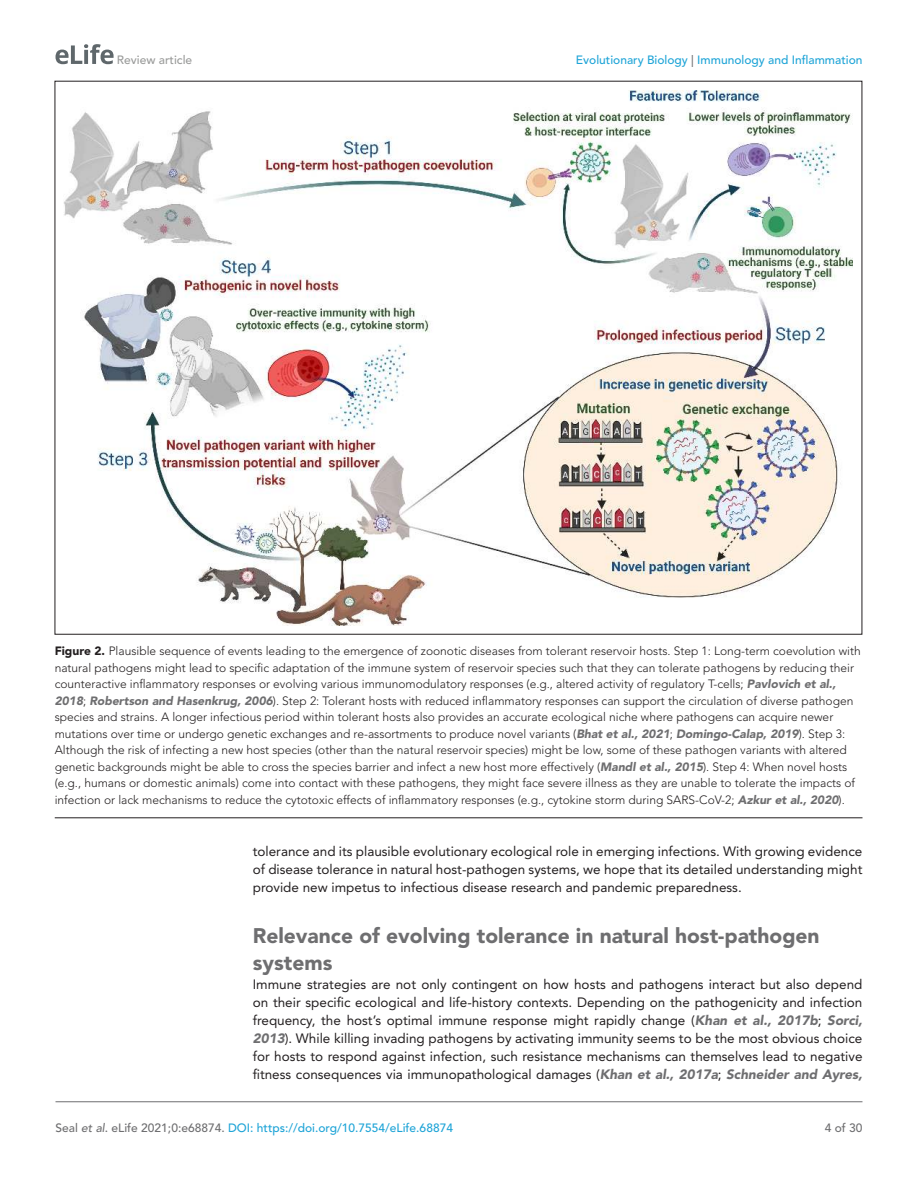
<style>
.page{position:relative;width:918px;height:1188px;background:#fff}
.page>*{position:absolute;margin:0;border:0;box-sizing:border-box;transform-origin:0 0}
.t1{font:900 21px/27px "Avenir LT Std";color:#6e6e70}
.t2{font:13.5px/18px "Avenir LT Std";color:#231f20;text-align:justify}
.t3{font:300 12px/16.5px "Avenir LT Std";color:#231f20}
.t4{font:500 12px "Avenir LT Std";color:#1ea4d7}
.t5{font:500 12px "Avenir LT Std";color:#9a9b9a}
.t6{font:500 12px "Avenir LT Std";color:#6e6e70}
.s1{color:#6e6e70}
.s2{font-weight:900}
.s3{font-weight:900;font-style:italic;color:#6e6e70}
.s4{font-style:italic;color:#6e6e70}
</style>
<div class="page">
<svg style="left:56px;top:44px;width:58px;height:20px"></svg>
<hr style="left:56px;top:1101px;width:806px;height:1px;background:#6e6e70">
<hr style="left:55px;top:817px;width:808px;height:1px;background:#231f20">
<img style="left:64px;top:90px;width:789px;height:535px">
<p class="t5" style="left:117px;top:55px;width:77px">Review article</p>
<p class="t4" style="left:576px;top:55px;width:288px">Evolutionary Biology <span class="s1">|</span> Immunology and Inflammation</p>
<p class="t3" style="left:55px;top:644px;width:808px"><span class="s2">Figure 2.</span> Plausible sequence of events leading to the emergence of zoonotic diseases from tolerant reservoir hosts. Step 1: Long- term coevolution with natural pathogens might lead to specific adaptation of the immune system of reservoir species such that they can tolerate pathogens by reducing their counteractive inflammatory responses or evolving various immunomodulatory responses (e.g., altered activity of regulatory T- cells; <span class="s3">Pavlovich et al., 2018</span>; <span class="s3">Robertson and Hasenkrug, 2006</span>). Step 2: Tolerant hosts with reduced inflammatory responses can support the circulation of diverse pathogen species and strains. A longer infectious period within tolerant hosts also provides an accurate ecological niche where pathogens can acquire newer mutations over time or undergo genetic exchanges and re- assortments to produce novel variants (<span class="s3">Bhat et al., 2021</span>; <span class="s3">Domingo- Calap, 2019</span>). Step 3:<br>Although the risk of infecting a new host species (other than the natural reservoir species) might be low, some of these pathogen variants with altered genetic backgrounds might be able to cross the species barrier and infect a new host more effectively (<span class="s3">Mandl et al., 2015</span>). Step 4: When novel hosts (e.g., humans or domestic animals) come into contact with these pathogens, they might face severe illness as they are unable to tolerate the impacts of infection or lack mechanisms to reduce the cytotoxic effects of inflammatory responses (e.g., cytokine storm during SARS- CoV-2; <span class="s3">Azkur et al., 2020</span>).</p>
<p class="t2" style="left:253px;top:843px;width:611px">tolerance and its plausible evolutionary ecological role in emerging infections. With growing evidence of disease tolerance in natural host- pathogen systems, we hope that its detailed understanding might provide new impetus to infectious disease research and pandemic preparedness.</p>
<h1 class="t1" style="left:253px;top:924px;width:568px">Relevance of evolving tolerance in natural host-pathogen systems</h1>
<p class="t2" style="left:253px;top:977px;width:611px">Immune strategies are not only contingent on how hosts and pathogens interact but also depend on their specific ecological and life- history contexts. Depending on the pathogenicity and infection frequency, the host’s optimal immune response might rapidly change (<span class="s3">Khan et al., 2017b</span>; <span class="s3">Sorci, 2013</span>). While killing invading pathogens by activating immunity seems to be the most obvious choice for hosts to respond against infection, such resistance mechanisms can themselves lead to negative fitness consequences via immunopathological damages (<span class="s3">Khan et al., 2017a</span>; <span class="s3">Schneider and Ayres,</span></p>
<p class="t4" style="left:56px;top:1123px;width:399px"><span class="s1">Seal</span> <span class="s4">et al</span><span class="s1">. eLife 2021;0:e68874.</span> DOI: https:// doi. org/ 10. 7554/ eLife. 68874</p>
<p class="t6" style="left:825px;top:1123px;width:39px">4 of 30</p>
</div>
